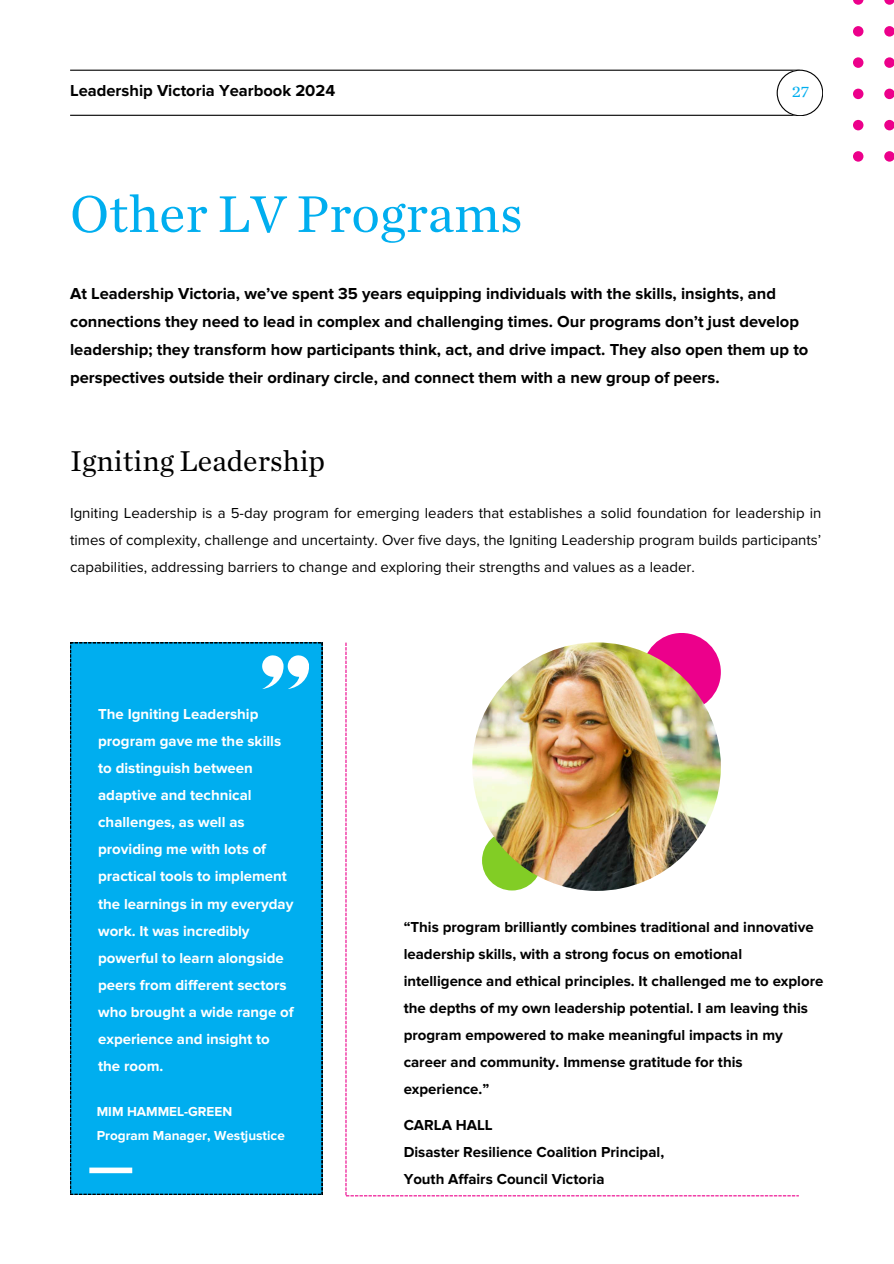
<style>
.page{position:relative;width:894px;height:1264px;background:#fff}
.page>*{position:absolute;margin:0;border:0;box-sizing:border-box;transform-origin:0 0}
.t1{font:54px "Chronicle Text G1";color:#00aeef}
.t2{font:30px "Chronicle Text G1";color:#000}
.t3{font:700 16.5px/28.2px "Proxima Nova";color:#000}
.t4{font:16.5px "Chronicle Text G1";color:#00aeef}
.t5{font:700 15px/27px "Proxima Nova";color:#000}
.t6{font:700 15px/27px "Proxima Nova";color:#fff}
.t7{font:15px/27px "Proxima Nova";color:#000;text-align:justify}
.t8{font:700 13.5px/23.7px "Proxima Nova";color:#fff}
</style>
<div class="page">
<div style="left:70px;top:642px;width:252px;height:552px;background:#00aeef"></div>
<div style="left:89px;top:1167px;width:43px;height:6px;background:#fff"></div>
<svg style="left:345px;top:642px;width:453px;height:554px"></svg>
<hr style="left:70px;top:70px;width:729px;height:1px;background:#000">
<hr style="left:70px;top:115px;width:729px;height:1px;background:#000">
<svg style="left:776px;top:70px;width:46px;height:46px"></svg>
<svg style="left:261px;top:655px;width:48px;height:34px"></svg>
<div style="left:642px;top:633px;width:78px;height:78px;background:#ec008b;border-radius:50%"></div>
<div style="left:482px;top:830px;width:60px;height:60px;background:#82cd25;border-radius:50%"></div>
<img style="left:472px;top:642px;width:248px;height:248px;border-radius:50%">
<svg style="left:853px;top:0;width:40px;height:162px"></svg>
<p class="t3" style="left:70px;top:76px;width:266px">Leadership Victoria Yearbook 2024</p>
<h1 class="t1" style="left:70px;top:173px;width:454px">Other LV Programs</h1>
<p class="t4" style="left:791px;top:79px;width:19px">27</p>
<p class="t3" style="left:70px;top:279px;width:739px">At Leadership Victoria, we’ve spent 35 years equipping individuals with the skills, insights, and connections they need to lead in complex and challenging times. Our programs don’t just develop leadership; they transform how participants think, act, and drive impact. They also open them up to perspectives outside their ordinary circle, and connect them with a new group of peers.</p>
<h2 class="t2" style="left:70px;top:438px;width:256px">Igniting Leadership</h2>
<p class="t7" style="left:70px;top:498px;width:752px">Igniting Leadership is a 5-day program for emerging leaders that establishes a solid foundation for leadership in times of complexity, challenge and uncertainty. Over five days, the Igniting Leadership program builds participants’ capabilities, addressing barriers to change and exploring their strengths and values as a leader.</p>
<p class="t6" style="left:98px;top:701px;width:197px">The Igniting Leadership program gave me the skills to distinguish between adaptive and technical challenges, as well as providing me with lots of practical tools to implement the learnings in my everyday work. It was incredibly powerful to learn alongside peers from different sectors who brought a wide range of experience and insight to the room.</p>
<p class="t8" style="left:97px;top:1100px;width:189px">MIM HAMMEL-GREEN<br>Program Manager, Westjustice</p>
<p class="t5" style="left:403px;top:913px;width:421px">“This program brilliantly combines traditional and innovative leadership skills, with a strong focus on emotional intelligence and ethical principles. It challenged me to explore the depths of my own leadership potential. I am leaving this program empowered to make meaningful impacts in my career and community. Immense gratitude for this experience.”</p>
<p class="t5" style="left:403px;top:1111px;width:262px">CARLA HALL<br>Disaster Resilience Coalition Principal,<br>Youth Affairs Council Victoria</p>
</div>
